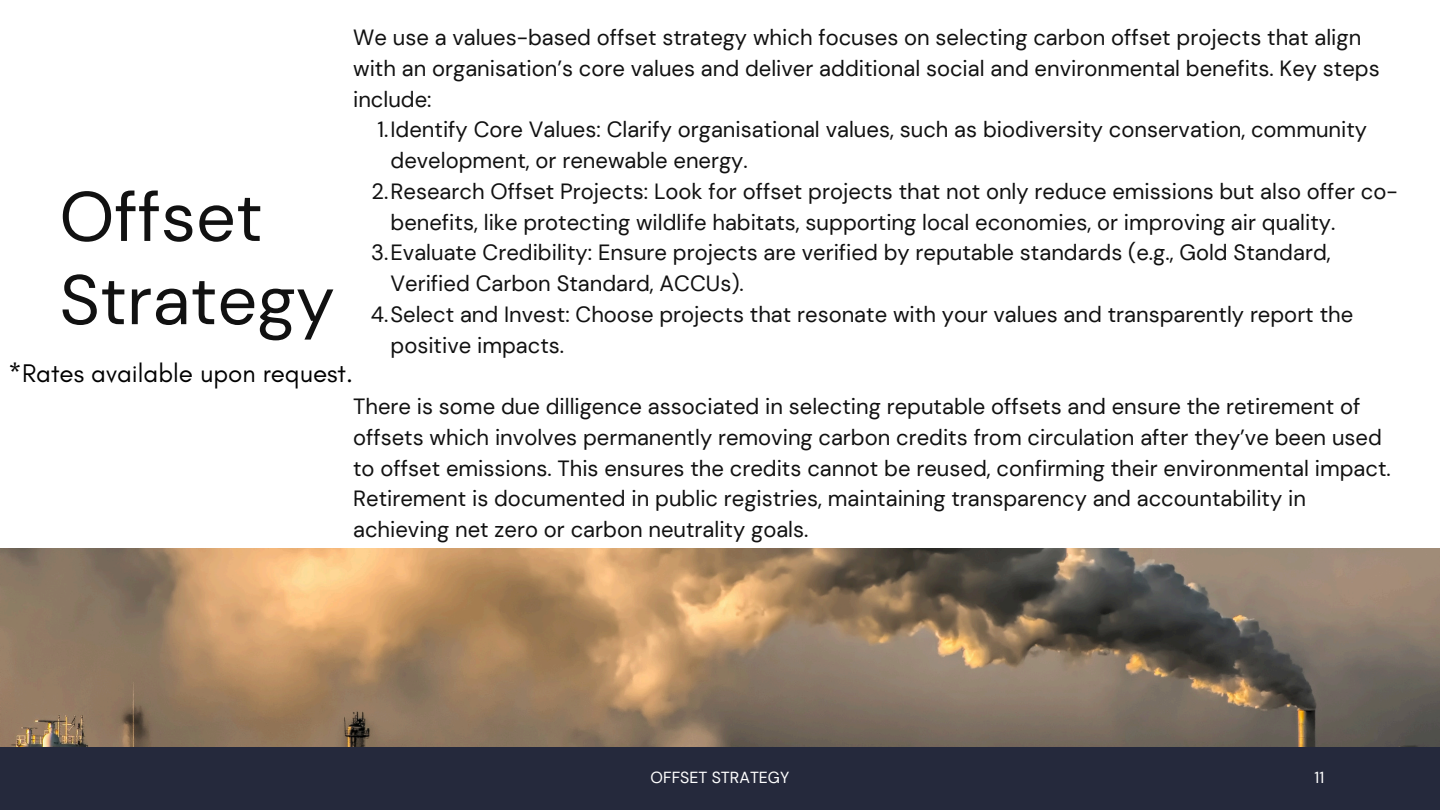
<style>
.page{position:relative;width:1440px;height:810px;background:#fff}
.page>*{position:absolute;margin:0;border:0;box-sizing:border-box;transform-origin:0 0}
.t1{font:70px/83.2px "DM Sans";color:#111}
.t2{font:26px "Glacial Indifference";color:#000}
.t3{font:22px/30.8px "DM Sans";color:#111}
.t4{font:16px "DM Sans";color:#fff}
</style>
<div class="page">
<div style="left:0;top:746px;width:1440px;height:64px;background:#25293c"></div>
<img style="left:0;top:549px;width:1440px;height:198px">
<h3 class="t1" style="left:59px;top:175px;width:277px">Offset<br>Strategy</h3>
<p class="t3" style="left:353px;top:22px;width:1028px">We use a values-based offset strategy which focuses on selecting carbon offset projects that align with an organisation’s core values and deliver additional social and environmental benefits. Key steps include:</p>
<p class="t3" style="left:391px;top:114px;width:978px;text-indent:-13px">1.Identify Core Values: Clarify organisational values, such as biodiversity conservation, community development, or renewable energy.</p>
<p class="t3" style="left:391px;top:176px;width:1009px;text-indent:-19px">2.Research Offset Projects: Look for offset projects that not only reduce emissions but also offer co&shy;benefits, like protecting wildlife habitats, supporting local economies, or improving air quality.</p>
<p class="t3" style="left:391px;top:237px;width:942px;text-indent:-19px">3.Evaluate Credibility: Ensure projects are verified by reputable standards (e.g., Gold Standard,<br>Verified Carbon Standard, ACCUs).</p>
<h3 class="t3" style="left:391px;top:299px;width:964px;text-indent:-20px">4.Select and Invest: Choose projects that resonate with your values and transparently report the positive impacts.</h3>
<p class="t2" style="left:8px;top:358px;width:346px">*Rates available upon request.</p>
<h1 class="t3" style="left:353px;top:391px;width:1039px">There is some due dilligence associated in selecting reputable offsets and ensure the retirement of offsets which involves permanently removing carbon credits from circulation after they’ve been used to offset emissions. This ensures the credits cannot be reused, confirming their environmental impact.<br>Retirement is documented in public registries, maintaining transparency and accountability in achieving net zero or carbon neutrality goals.</h1>
<h2 class="t4" style="left:651px;top:767px;width:140px">OFFSET STRATEGY</h2>
<p class="t4" style="left:1315px;top:767px;width:11px">11</p>
</div>
